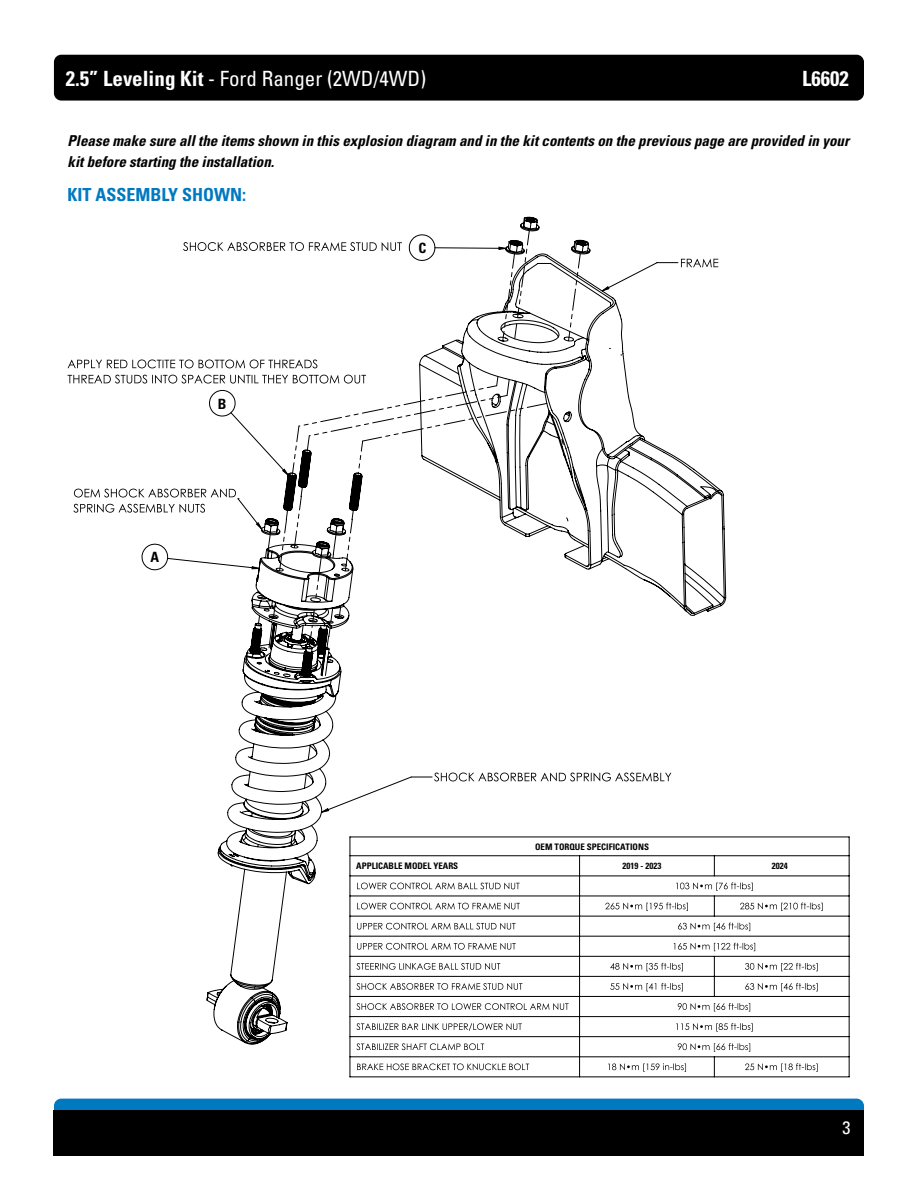
<style>
.page{position:relative;width:918px;height:1188px;background:#fff}
.page>*{position:absolute;margin:0;border:0;box-sizing:border-box;transform-origin:0 0}
.t1{font:condensed 21px "Univers LT Std";color:#fff}
.t2{font:700 condensed 21px "Univers LT Std";color:#fff}
.t3{font:700 condensed 18px "Univers LT Std";color:#0079c1}
.t4{font:condensed 18px "Univers LT Std";color:#fff}
.t5{font:italic 700 condensed 15px/21px "Univers LT Std";color:#000}
.t6{font:700 condensed 14.1px "Univers LT Std";color:#000}
.t7{font:700 condensed 9px "Univers LT Std";color:#000}
.s1{font-weight:700}
</style>
<div class="page">
<div style="left:54px;top:55px;width:810px;height:46px;background:#000;border-radius:7px"></div>
<div style="left:54px;top:1099px;width:810px;height:45px;background:#0079c1;border-radius:7px"></div>
<div style="left:54px;top:1110px;width:810px;height:46px;background:#000"></div>
<svg style="left:68px;top:360px;width:73px;height:8px"></svg>
<svg style="left:73px;top:489px;width:133px;height:24px"></svg>
<svg style="left:206px;top:216px;width:521px;height:829px"></svg>
<svg style="left:269px;top:602px;width:8px;height:17px"></svg>
<svg style="left:568px;top:245px;width:23px;height:96px"></svg>
<svg style="left:502px;top:222px;width:38px;height:120px"></svg>
<svg style="left:68px;top:375px;width:480px;height:101px"></svg>
<svg style="left:294px;top:487px;width:60px;height:166px"></svg>
<svg style="left:266px;top:510px;width:22px;height:61px"></svg>
<svg style="left:255px;top:615px;width:5px;height:15px"></svg>
<svg style="left:321px;top:773px;width:350px;height:40px"></svg>
<svg style="left:357px;top:883px;width:163px;height:6px"></svg>
<svg style="left:357px;top:903px;width:163px;height:6px"></svg>
<svg style="left:357px;top:923px;width:159px;height:7px"></svg>
<svg style="left:678px;top:923px;width:72px;height:8px"></svg>
<svg style="left:357px;top:943px;width:159px;height:7px"></svg>
<svg style="left:674px;top:943px;width:81px;height:8px"></svg>
<svg style="left:356px;top:963px;width:144px;height:7px"></svg>
<svg style="left:610px;top:963px;width:73px;height:8px"></svg>
<svg style="left:745px;top:963px;width:73px;height:8px"></svg>
<svg style="left:356px;top:983px;width:166px;height:7px"></svg>
<svg style="left:610px;top:983px;width:73px;height:8px"></svg>
<svg style="left:745px;top:983px;width:73px;height:8px"></svg>
<svg style="left:356px;top:1003px;width:213px;height:7px"></svg>
<svg style="left:678px;top:1003px;width:72px;height:9px"></svg>
<svg style="left:356px;top:1023px;width:166px;height:8px"></svg>
<svg style="left:676px;top:1023px;width:77px;height:9px"></svg>
<svg style="left:356px;top:1043px;width:128px;height:7px"></svg>
<svg style="left:357px;top:1063px;width:172px;height:7px"></svg>
<hr style="left:350px;top:837px;width:1px;height:240px;background:#000">
<hr style="left:350px;top:1077px;width:499px;height:1px;background:#000">
<hr style="left:849px;top:837px;width:1px;height:240px;background:#000">
<hr style="left:350px;top:837px;width:499px;height:1px;background:#000">
<hr style="left:579px;top:856px;width:1px;height:221px;background:#000">
<svg style="left:714px;top:856px;width:1px;height:20px"></svg>
<svg style="left:605px;top:882px;width:218px;height:34px"></svg>
<hr style="left:714px;top:956px;width:1px;height:40px;background:#000">
<svg style="left:608px;top:1043px;width:210px;height:34px"></svg>
<hr style="left:350px;top:855px;width:499px;height:1px;background:#000">
<hr style="left:350px;top:876px;width:499px;height:1px;background:#000">
<hr style="left:350px;top:896px;width:499px;height:1px;background:#000">
<hr style="left:350px;top:916px;width:499px;height:1px;background:#000">
<hr style="left:350px;top:936px;width:499px;height:1px;background:#000">
<hr style="left:350px;top:956px;width:499px;height:1px;background:#000">
<hr style="left:350px;top:976px;width:499px;height:1px;background:#000">
<hr style="left:350px;top:996px;width:499px;height:1px;background:#000">
<hr style="left:350px;top:1016px;width:499px;height:1px;background:#000">
<hr style="left:350px;top:1036px;width:499px;height:1px;background:#000">
<hr style="left:350px;top:1057px;width:499px;height:1px;background:#000">
<h1 class="t1" style="left:66px;top:65px;width:362px"><span class="s1">2.5” Leveling Kit</span> - Ford Ranger (2WD/4WD)</h1>
<h1 class="t2" style="left:802px;top:65px;width:48px">L6602</h1>
<p class="t5" style="left:68px;top:130px;width:783px">Please make sure all the items shown in this explosion diagram and in the kit contents on the previous page are provided in your kit before starting the installation.</p>
<p class="t3" style="left:68px;top:184px;width:180px">KIT ASSEMBLY SHOWN:</p>
<p class="t6" style="left:151px;top:548px;width:10px">A</p>
<p class="t6" style="left:218px;top:395px;width:10px">B</p>
<p class="t6" style="left:418px;top:239px;width:9px">C</p>
<p class="t7" style="left:535px;top:841px;width:115px">OEM TORQUE SPECIFICATIONS</p>
<p class="t7" style="left:356px;top:860px;width:103px">APPLICABLE MODEL YEARS</p>
<p class="t7" style="left:623px;top:860px;width:40px">2019 - 2023</p>
<p class="t7" style="left:772px;top:860px;width:17px">2024</p>
<p class="t4" style="left:843px;top:1116px;width:9px">3</p>
</div>
